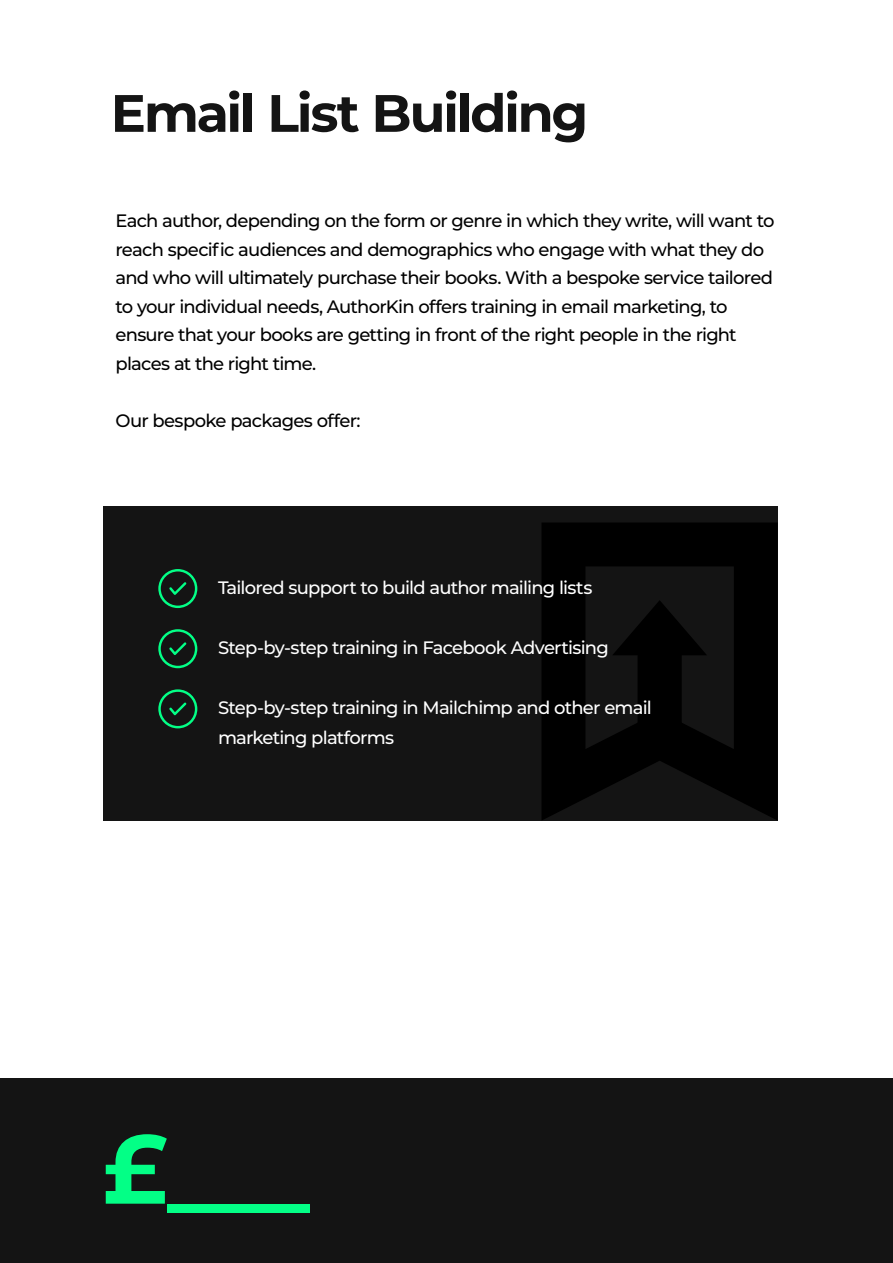
<style>
.page{position:relative;width:893px;height:1263px;background:#fff}
.page>*{position:absolute;margin:0;border:0;box-sizing:border-box;transform-origin:0 0}
.t1{font:700 97.5px "Montserrat";color:#03ff86}
.t2{font:700 52.5px "Montserrat";letter-spacing:-.045em;color:#141414}
.t3{font:500 18px/28.5px "Montserrat";letter-spacing:-.04em;color:#000}
.t4{font:500 18px/30px "Montserrat";letter-spacing:-.045em;color:#fff}
</style>
<div class="page">
<div style="left:0;top:1078px;width:893px;height:185px;background:#141414"></div>
<div style="left:103px;top:506px;width:675px;height:315px;background:#141414"></div>
<svg style="left:542px;top:523px;width:236px;height:297px;fill:#000"></svg>
<svg style="left:612px;top:600px;width:95px;height:162px"></svg>
<svg style="left:158px;top:569px;width:39px;height:39px"></svg>
<svg style="left:158px;top:629px;width:39px;height:39px"></svg>
<svg style="left:158px;top:689px;width:39px;height:39px"></svg>
<h2 class="t2" style="left:111px;top:75px;width:479px">Email List Building</h2>
<p class="t3" style="left:115px;top:206px;width:661px">Each author, depending on the form or genre in which they write, will want to reach specific audiences and demographics who engage with what they do and who will ultimately purchase their books. With a bespoke service tailored to your individual needs, AuthorKin offers training in email marketing, to ensure that your books are getting in front of the right people in the right places at the right time.</p>
<p class="t3" style="left:115px;top:405px;width:247px">Our bespoke packages offer:</p>
<p class="t4" style="left:218px;top:572px;width:376px">Tailored support to build author mailing lists</p>
<p class="t4" style="left:218px;top:632px;width:392px">Step-by-step training in Facebook Advertising</p>
<p class="t4" style="left:218px;top:692px;width:435px">Step-by-step training in Mailchimp and other email marketing platforms</p>
<h1 class="t1" style="left:103px;top:1099px;width:209px">£___</h1>
</div>
